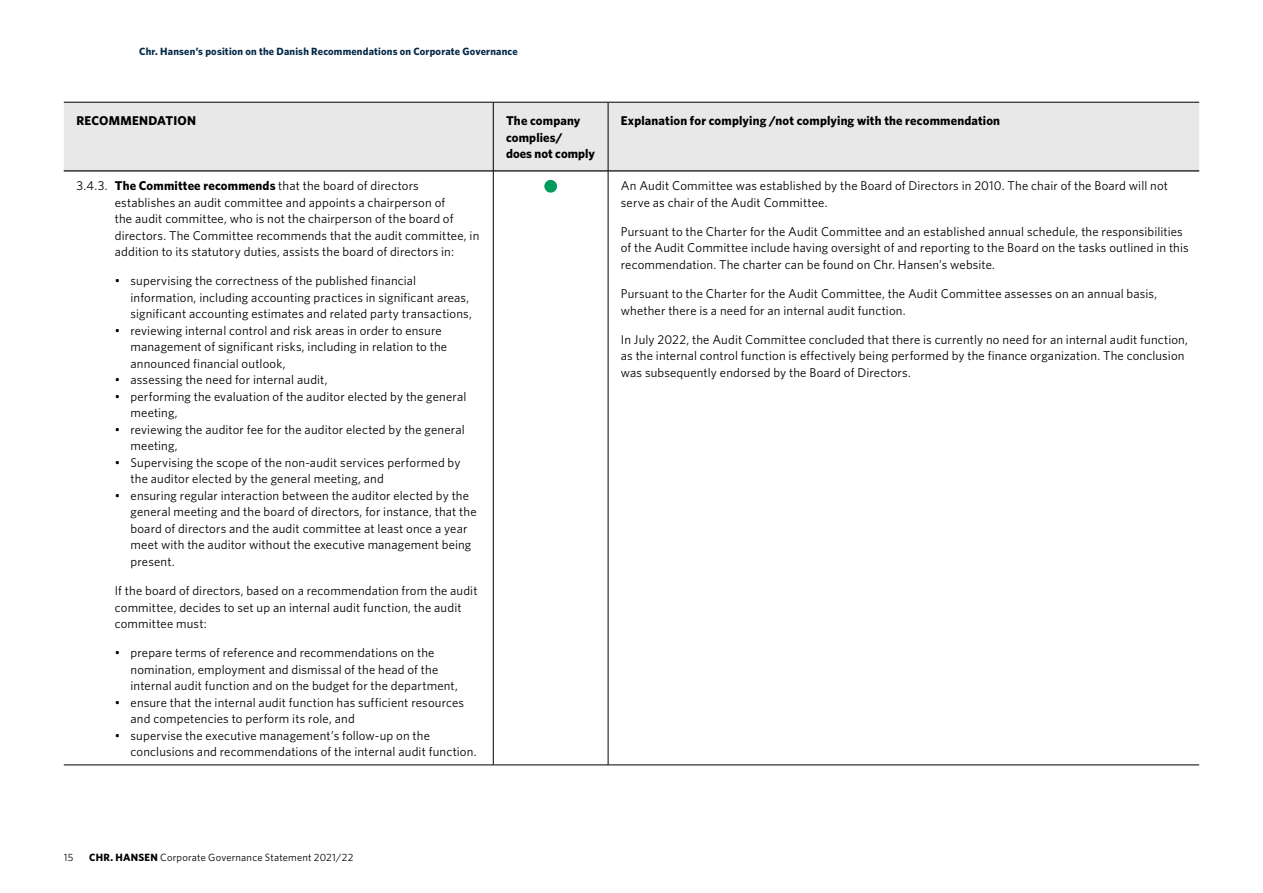
<style>
.page{position:relative;width:1263px;height:893px;background:#fff}
.page>*{position:absolute;margin:0;border:0;box-sizing:border-box;transform-origin:0 0}
.t1{font:12.75px/16.5px "Whitney";letter-spacing:.01em;color:#000}
.t2{font:700 12.75px/16.5px "Whitney";letter-spacing:.01em;color:#000}
.t3{font:700 10.5px "Whitney";letter-spacing:.02em;color:#042947}
.t4{font:10.5px "Whitney";letter-spacing:.02em;color:#000}
.s1{font-weight:700}
</style>
<div class="page">
<div style="left:64px;top:103px;width:1135px;height:67px;background:#e8e8e8"></div>
<hr style="left:64px;top:170px;width:429px;height:2px;background:#000">
<hr style="left:493px;top:170px;width:115px;height:2px;background:#000">
<hr style="left:608px;top:170px;width:591px;height:2px;background:#000">
<hr style="left:493px;top:102px;width:1px;height:69px;background:#000">
<hr style="left:608px;top:102px;width:1px;height:69px;background:#000">
<hr style="left:64px;top:102px;width:429px;height:1px;background:#000">
<hr style="left:493px;top:102px;width:115px;height:1px;background:#000">
<hr style="left:608px;top:102px;width:591px;height:1px;background:#000">
<hr style="left:493px;top:171px;width:1px;height:594px;background:#000">
<hr style="left:608px;top:171px;width:1px;height:594px;background:#000">
<hr style="left:64px;top:765px;width:429px;height:1px;background:#000">
<hr style="left:493px;top:765px;width:115px;height:1px;background:#000">
<hr style="left:608px;top:765px;width:591px;height:1px;background:#000">
<div style="left:544px;top:180px;width:13px;height:13px;background:#009c5e;border-radius:50%"></div>
<p class="t3" style="left:139px;top:44px;width:380px">Chr. Hansen’s position on the Danish Recommendations on Corporate Governance</p>
<p class="t2" style="left:77px;top:112px;width:121px">RECOMMENDATION</p>
<p class="t2" style="left:506px;top:112px;width:90px">The company complies/<br>does not comply</p>
<p class="t2" style="left:621px;top:112px;width:381px">Explanation for complying /not complying with the recommendation</p>
<p class="t1" style="left:115px;top:177px;width:366px;text-indent:-38px">3.4.3. <span class="s1">The Committee recommends</span> that the board of directors establishes an audit committee and appoints a chairperson of<br>the audit committee, who is not the chairperson of the board of directors. The Committee recommends that the audit committee, in addition to its statutory duties, assists the board of directors in:</p>
<p class="t1" style="left:131px;top:272px;width:343px;text-indent:-16px">• supervising the correctness of the published financial information, including accounting practices in significant areas, significant accounting estimates and related party transactions,</p>
<p class="t1" style="left:131px;top:322px;width:318px;text-indent:-16px">• reviewing internal control and risk areas in order to ensure management of significant risks, including in relation to the announced financial outlook,</p>
<p class="t1" style="left:115px;top:371px;width:214px">• assessing the need for internal audit,</p>
<p class="t1" style="left:131px;top:388px;width:337px;text-indent:-16px">• performing the evaluation of the auditor elected by the general meeting,</p>
<p class="t1" style="left:131px;top:421px;width:336px;text-indent:-16px">• reviewing the auditor fee for the auditor elected by the general meeting,</p>
<p class="t1" style="left:131px;top:454px;width:331px;text-indent:-16px">• Supervising the scope of the non-audit services performed by the auditor elected by the general meeting, and</p>
<p class="t1" style="left:131px;top:487px;width:348px;text-indent:-16px">• ensuring regular interaction between the auditor elected by the general meeting and the board of directors, for instance, that the board of directors and the audit committee at least once a year meet with the auditor without the executive management being present.</p>
<p class="t1" style="left:115px;top:582px;width:364px">If the board of directors, based on a recommendation from the audit committee, decides to set up an internal audit function, the audit committee must:</p>
<p class="t1" style="left:131px;top:644px;width:329px;text-indent:-16px">• prepare terms of reference and recommendations on the nomination, employment and dismissal of the head of the internal audit function and on the budget for the department,</p>
<p class="t1" style="left:131px;top:694px;width:335px;text-indent:-16px">• ensure that the internal audit function has sufficient resources and competencies to perform its role, and</p>
<p class="t1" style="left:131px;top:727px;width:347px;text-indent:-16px">• supervise the executive management’s follow-up on the conclusions and recommendations of the internal audit function.</p>
<p class="t1" style="left:621px;top:177px;width:549px">An Audit Committee was established by the Board of Directors in 2010. The chair of the Board will not serve as chair of the Audit Committee.</p>
<p class="t1" style="left:621px;top:223px;width:569px">Pursuant to the Charter for the Audit Committee and an established annual schedule, the responsibilities of the Audit Committee include having oversight of and reporting to the Board on the tasks outlined in this recommendation. The charter can be found on Chr. Hansen’s website.</p>
<p class="t1" style="left:621px;top:285px;width:538px">Pursuant to the Charter for the Audit Committee, the Audit Committee assesses on an annual basis, whether there is a need for an internal audit function.</p>
<p class="t1" style="left:621px;top:331px;width:569px">In July 2022, the Audit Committee concluded that there is currently no need for an internal audit function, as the internal control function is effectively being performed by the finance organization. The conclusion was subsequently endorsed by the Board of Directors.</p>
<p class="t4" style="left:64px;top:850px;width:11px">15</p>
<p class="t4" style="left:89px;top:850px;width:266px"><span class="s1">CHR. HANSEN</span> Corporate Governance Statement 2021/22</p>
</div>
